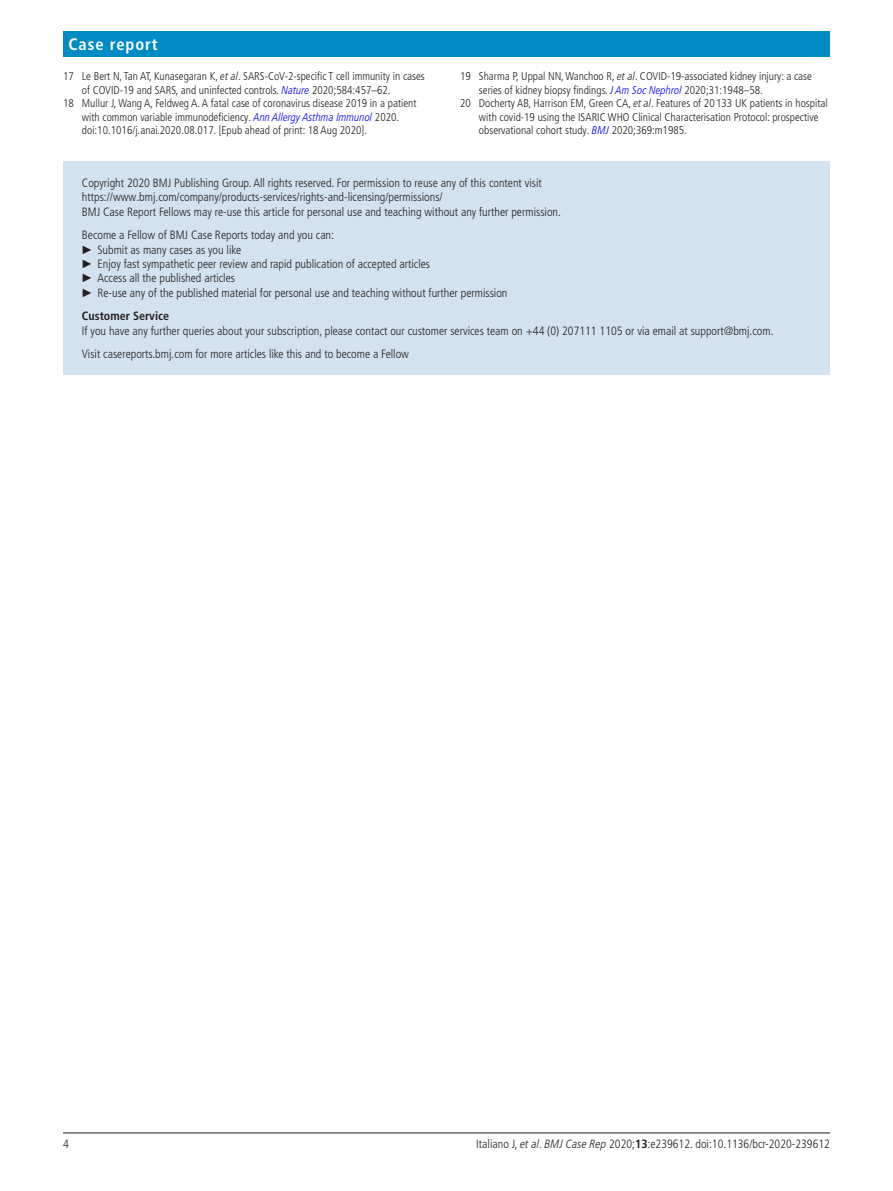
<style>
.page{position:relative;width:893px;height:1191px;background:#fff}
.page>*{position:absolute;margin:0;border:0;box-sizing:border-box;transform-origin:0 0}
.t1{font:700 condensed 16.5px "Frutiger LT Pro";letter-spacing:.055em;color:#fff}
.t2{font:300 condensed 12px/14.4px "Frutiger LT Pro";color:#231f20}
.t3{font:700 condensed 12px "Frutiger LT Pro";color:#231f20}
.t4{font:300 condensed 11.25px "Frutiger LT Pro";color:#231f20}
.s1{font-style:italic}
.s2{font-style:italic;color:#00f}
.s3{font-family:"Arial";font-weight:400;font-stretch:normal}
.s4{font-weight:700}
</style>
<div class="page">
<hr style="left:63px;top:1132px;width:767px;height:1px;background:#231f20">
<div style="left:63px;top:31px;width:767px;height:25px;background:#008bc5"></div>
<div style="left:63px;top:161px;width:767px;height:213px;background:#d2e2f0"></div>
<h1 class="t1" style="left:69px;top:34px;width:91px">Case report</h1>
<p class="t4" style="left:63px;top:70px;width:363px">17 Le Bert N, Tan AT, Kunasegaran K, <span class="s1">et al</span>. SARS-CoV-2-specific T cell immunity in cases</p>
<p class="t4" style="left:82px;top:84px;width:310px">of COVID-19 and SARS, and uninfected controls. <span class="s2">Nature</span> 2020;584:457–62.</p>
<p class="t4" style="left:63px;top:97px;width:355px">18 Mullur J, Wang A, Feldweg A. A fatal case of coronavirus disease 2019 in a patient</p>
<p class="t4" style="left:82px;top:111px;width:319px">with common variable immunodeficiency. <span class="s2">Ann Allergy Asthma Immunol</span> 2020.</p>
<p class="t4" style="left:82px;top:124px;width:287px">doi:10.1016/j.anai.2020.08.017. [Epub ahead of print: 18 Aug 2020].</p>
<p class="t4" style="left:460px;top:70px;width:353px">19 Sharma P, Uppal NN, Wanchoo R, <span class="s1">et al</span>. COVID-19-associated kidney injury: a case</p>
<p class="t4" style="left:479px;top:84px;width:285px">series of kidney biopsy findings. <span class="s2">J Am Soc Nephrol</span> 2020;31:1948–58.</p>
<p class="t4" style="left:460px;top:97px;width:369px">20 Docherty AB, Harrison EM, Green CA, <span class="s1">et al</span>. Features of 20 133 UK patients in hospital</p>
<p class="t4" style="left:479px;top:111px;width:341px">with covid-19 using the ISARIC WHO Clinical Characterisation Protocol: prospective</p>
<p class="t4" style="left:479px;top:124px;width:209px">observational cohort study. <span class="s2">BMJ</span> 2020;369:m1985.</p>
<p class="t2" style="left:82px;top:176px;width:481px">Copyright 2020 BMJ Publishing Group. All rights reserved. For permission to reuse any of this content visit https://www.bmj.com/company/products-services/rights-and-licensing/permissions/<br>BMJ Case Report Fellows may re-use this article for personal use and teaching without any further permission.</p>
<p class="t2" style="left:81px;top:228px;width:428px">Become a Fellow of BMJ Case Reports today and you can:<br><span class="s3">►</span> Submit as many cases as you like<br><span class="s3">►</span> Enjoy fast sympathetic peer review and rapid publication of accepted articles<br><span class="s3">►</span> Access all the published articles<br><span class="s3">►</span> Re-use any of the published material for personal use and teaching without further permission</p>
<p class="t3" style="left:82px;top:309px;width:89px">Customer Service</p>
<p class="t2" style="left:82px;top:319px;width:693px;line-height:23.4px">If you have any further queries about your subscription, please contact our customer services team on +44 (0) 207111 1105 or via email at support@bmj.com.<br>Visit casereports.bmj.com for more articles like this and to become a Fellow</p>
<p class="t2" style="left:63px;top:1136px;width:7px">4</p>
<p class="t2" style="left:476px;top:1136px;width:355px">Italiano J, <span class="s1">et al</span>. <span class="s1">BMJ Case Rep</span> 2020;<span class="s4">13</span>:e239612. doi:10.1136/bcr-2020-239612</p>
</div>
